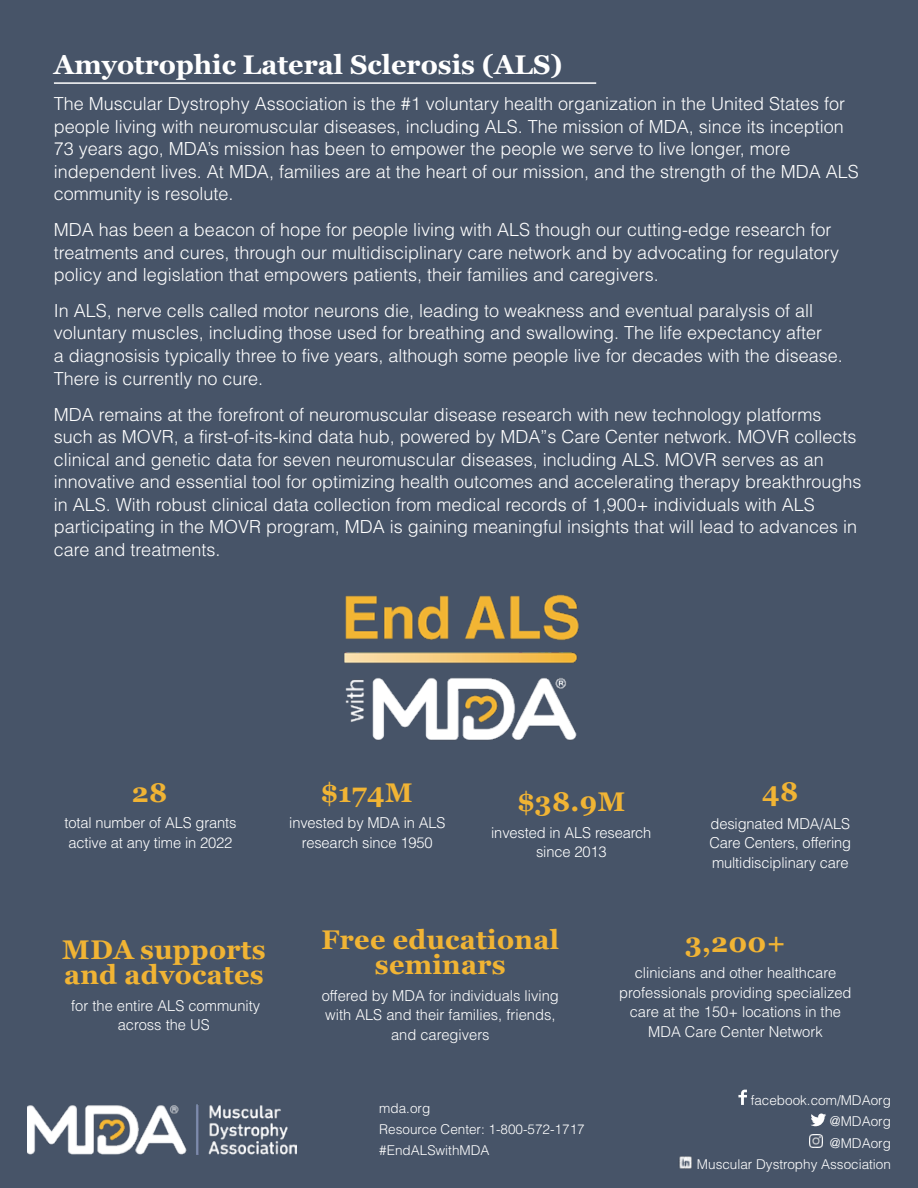
<style>
.page{position:relative;width:918px;height:1188px;background:#475468}
.page>*{position:absolute;margin:0;border:0;box-sizing:border-box;transform-origin:0 0}
.t1{font:700 27px/25.5px "Georgia";letter-spacing:.01em;color:#f1b434}
.t2{font:700 27px "Georgia";color:#fff}
.t3{font:300 18px/22.5px "Helvetica LT Pro";color:#fff}
.t4{font:300 15px/19.5px "Helvetica LT Pro";color:#fff;text-align:center}
.t5{font:300 13.5px/21.3px "Helvetica LT Pro";color:#fff;text-align:right}
</style>
<div class="page">
<img style="left:344px;top:594px;width:235px;height:146px">
<img style="left:27px;top:1104px;width:270px;height:50px">
<svg style="left:738px;top:1090px;width:9px;height:15px"></svg>
<svg style="left:811px;top:1114px;width:15px;height:12px"></svg>
<svg style="left:810px;top:1134px;width:13px;height:13px"></svg>
<svg style="left:679px;top:1156px;width:13px;height:13px"></svg>
<hr style="left:54px;top:82px;width:542px;height:2px;background:#fff">
<h1 class="t2" style="left:54px;top:48px;width:510px">Amyotrophic Lateral Sclerosis (ALS)</h1>
<p class="t3" style="left:54px;top:93px;width:806px">The Muscular Dystrophy Association is the #1 voluntary health organization in the United States for people living with neuromuscular diseases, including ALS. The mission of MDA, since its inception 73 years ago, MDA’s mission has been to empower the people we serve to live longer, more independent lives. At MDA, families are at the heart of our mission, and the strength of the MDA ALS community is resolute.</p>
<p class="t3" style="left:54px;top:219px;width:787px">MDA has been a beacon of hope for people living with ALS though our cutting-edge research for treatments and cures, through our multidisciplinary care network and by advocating for regulatory policy and legislation that empowers patients, their families and caregivers.</p>
<p class="t3" style="left:54px;top:300px;width:770px;line-height:21.6px">In ALS, nerve cells called motor neurons die, leading to weakness and eventual paralysis of all voluntary muscles, including those used for breathing and swallowing. The life expectancy after</p>
<p class="t3" style="left:54px;top:345px;width:790px">a diagnosisis typically three to five years, although some people live for decades with the disease.<br>There is currently no cure.</p>
<p class="t3" style="left:54px;top:403px;width:809px">MDA remains at the forefront of neuromuscular disease research with new technology platforms such as MOVR, a first-of-its-kind data hub, powered by MDA”s Care Center network. MOVR collects clinical and genetic data for seven neuromuscular diseases, including ALS. MOVR serves as an innovative and essential tool for optimizing health outcomes and accelerating therapy breakthroughs in ALS. With robust clinical data collection from medical records of 1,900+ individuals with ALS participating in the MOVR program, MDA is gaining meaningful insights that will lead to advances in care and treatments.</p>
<h1 class="t1" style="left:132px;top:780px;width:37px">28</h1>
<p class="t4" style="left:64px;top:813px;width:173px;text-align:left">total number of ALS grants active at any time in 2022</p>
<h1 class="t1" style="left:62px;top:937px;width:205px">MDA supports and advocates</h1>
<p class="t4" style="left:71px;top:996px;width:191px">for the entire ALS community across the US</p>
<h1 class="t1" style="left:321px;top:780px;width:93px">$174M</h1>
<p class="t4" style="left:289px;top:813px;width:158px">invested by MDA in ALS research since 1950</p>
<h1 class="t1" style="left:517px;top:789px;width:110px">$38.9M</h1>
<p class="t4" style="left:491px;top:823px;width:162px">invested in ALS research since 2013</p>
<h1 class="t1" style="left:762px;top:779px;width:38px">48</h1>
<p class="t4" style="left:709px;top:814px;width:143px;text-align:justify">designated MDA/ALS Care Centers, offering multidisciplinary care</p>
<h1 class="t1" style="left:322px;top:927px;width:239px;text-align:center">Free educational seminars</h1>
<p class="t4" style="left:322px;top:986px;width:239px">offered by MDA for individuals living with ALS and their families, friends, and caregivers</p>
<p class="t5" style="left:379px;top:1097px;width:207px;text-align:left">mda.org<br>Resource Center: 1-800-572-1717 #EndALSwithMDA</p>
<h1 class="t1" style="left:685px;top:930px;width:102px">3,200+</h1>
<p class="t4" style="left:619px;top:963px;width:234px">clinicians and other healthcare professionals providing specialized care at the 150+ locations in the<br>MDA Care Center Network</p>
<p class="t5" style="left:697px;top:1089px;width:196px">facebook.com/MDAorg @MDAorg<br>@MDAorg<br>Muscular Dystrophy Association</p>
</div>
